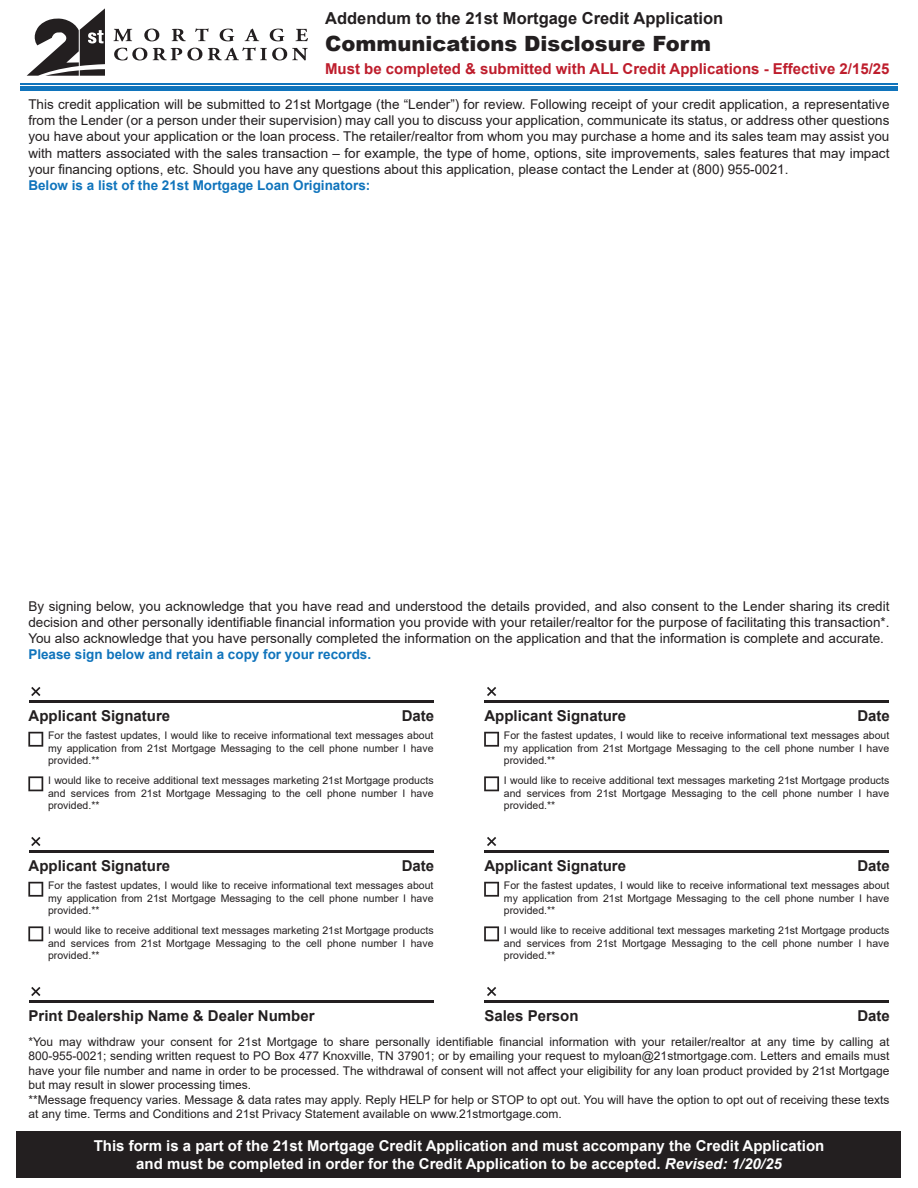
<style>
.page{position:relative;width:918px;height:1188px;background:#fff}
.page>*{position:absolute;margin:0;border:0;box-sizing:border-box;transform-origin:0 0}
.t1{font:900 21px "Arial";color:#231f20}
.t2{font:700 16.5px "Arial";color:#231f20}
.t3{font:700 15px/18px "Arial";color:#fff;text-align:center}
.t4{font:700 15px "Arial";color:#231f20}
.t5{font:700 15px "Arial";color:#be1d2c}
.t6{font:13.5px/16.2px "Arial";color:#231f20;text-align:justify}
.t7{font:700 13.5px "Arial";color:#1074bc}
.t8{font:12px/14.4px "Arial";color:#231f20}
.t9{font:10.5px/12.6px "Arial";color:#231f20;text-align:justify}
.s1{font-style:italic}
</style>
<div class="page">
<svg style="left:114px;top:48px;width:33px;height:12px"></svg>
<svg style="left:153px;top:48px;width:49px;height:12px"></svg>
<svg style="left:208px;top:47px;width:100px;height:13px"></svg>
<svg style="left:113px;top:29px;width:19px;height:12px"></svg>
<svg style="left:144px;top:29px;width:15px;height:12px"></svg>
<svg style="left:172px;top:29px;width:14px;height:12px"></svg>
<svg style="left:195px;top:28px;width:14px;height:13px"></svg>
<svg style="left:220px;top:29px;width:14px;height:12px"></svg>
<svg style="left:245px;top:29px;width:14px;height:12px"></svg>
<svg style="left:270px;top:29px;width:14px;height:12px"></svg>
<svg style="left:296px;top:29px;width:12px;height:12px"></svg>
<svg style="left:27px;top:8px;width:78px;height:68px"></svg>
<hr style="left:20px;top:90px;width:878px;height:1px;background:#1074bc">
<hr style="left:20px;top:84px;width:878px;height:1px;background:#1074bc">
<hr style="left:20px;top:86px;width:878px;height:2px;background:#1074bc">
<hr style="left:29px;top:700px;width:405px;height:3px;background:#231f20">
<svg style="left:28px;top:732px;width:15px;height:15px"></svg>
<svg style="left:28px;top:776px;width:15px;height:15px"></svg>
<svg style="left:31px;top:687px;width:9px;height:9px"></svg>
<hr style="left:29px;top:850px;width:405px;height:3px;background:#231f20">
<svg style="left:28px;top:882px;width:15px;height:15px"></svg>
<svg style="left:28px;top:926px;width:15px;height:15px"></svg>
<svg style="left:31px;top:837px;width:9px;height:9px"></svg>
<hr style="left:484px;top:700px;width:405px;height:3px;background:#231f20">
<svg style="left:484px;top:732px;width:15px;height:15px"></svg>
<svg style="left:484px;top:776px;width:15px;height:15px"></svg>
<svg style="left:487px;top:687px;width:9px;height:9px"></svg>
<hr style="left:484px;top:850px;width:405px;height:3px;background:#231f20">
<svg style="left:484px;top:882px;width:15px;height:15px"></svg>
<svg style="left:484px;top:926px;width:15px;height:15px"></svg>
<svg style="left:487px;top:837px;width:9px;height:9px"></svg>
<hr style="left:29px;top:1000px;width:405px;height:3px;background:#231f20">
<svg style="left:31px;top:987px;width:9px;height:9px"></svg>
<hr style="left:484px;top:1000px;width:405px;height:3px;background:#231f20">
<svg style="left:487px;top:987px;width:9px;height:9px"></svg>
<div style="left:17px;top:1132px;width:884px;height:46px;background:#231f20"></div>
<h2 class="t2" style="left:325px;top:7px;width:400px">Addendum to the 21st Mortgage Credit Application</h2>
<h3 class="t5" style="left:325px;top:58px;width:566px">Must be completed &amp; submitted with ALL Credit Applications - Effective 2/15/25</h3>
<p class="t6" style="left:28px;top:96px;width:863px">This credit application will be submitted to 21st Mortgage (the “Lender”) for review. Following receipt of your credit application, a representative from the Lender (or a person under their supervision) may call you to discuss your application, communicate its status, or address other questions you have about your application or the loan process. The retailer/realtor from whom you may purchase a home and its sales team may assist you with matters associated with the sales transaction – for example, the type of home, options, site improvements, sales features that may impact your financing options, etc. Should you have any questions about this application, please contact the Lender at (800) 955-0021.</p>
<p class="t7" style="left:28px;top:176px;width:344px">Below is a list of the 21st Mortgage Loan Originators:</p>
<h1 class="t1" style="left:325px;top:28px;width:387px">Communications Disclosure Form</h1>
<p class="t6" style="left:28px;top:598px;width:863px">By signing below, you acknowledge that you have read and understood the details provided, and also consent to the Lender sharing its credit decision and other personally identifiable financial information you provide with your retailer/realtor for the purpose of facilitating this transaction*.<br>You also acknowledge that you have personally completed the information on the application and that the information is complete and accurate.</p>
<p class="t7" style="left:28px;top:645px;width:344px">Please sign below and retain a copy for your records.</p>
<h3 class="t4" style="left:29px;top:705px;width:143px">Applicant Signature</h3>
<h3 class="t4" style="left:402px;top:705px;width:34px">Date</h3>
<p class="t9" style="left:48px;top:729px;width:387px">For the fastest updates, I would like to receive informational text messages about my application from 21st Mortgage Messaging to the cell phone number I have provided.**</p>
<p class="t9" style="left:48px;top:774px;width:387px">I would like to receive additional text messages marketing 21st Mortgage products and services from 21st Mortgage Messaging to the cell phone number I have provided.**</p>
<h3 class="t4" style="left:29px;top:855px;width:143px">Applicant Signature</h3>
<h3 class="t4" style="left:402px;top:855px;width:34px">Date</h3>
<p class="t9" style="left:48px;top:879px;width:387px">For the fastest updates, I would like to receive informational text messages about my application from 21st Mortgage Messaging to the cell phone number I have provided.**</p>
<p class="t9" style="left:48px;top:924px;width:387px">I would like to receive additional text messages marketing 21st Mortgage products and services from 21st Mortgage Messaging to the cell phone number I have provided.**</p>
<h3 class="t4" style="left:484px;top:705px;width:143px">Applicant Signature</h3>
<h3 class="t4" style="left:857px;top:705px;width:34px">Date</h3>
<p class="t9" style="left:504px;top:729px;width:387px">For the fastest updates, I would like to receive informational text messages about my application from 21st Mortgage Messaging to the cell phone number I have provided.**</p>
<p class="t9" style="left:504px;top:774px;width:387px">I would like to receive additional text messages marketing 21st Mortgage products and services from 21st Mortgage Messaging to the cell phone number I have provided.**</p>
<h3 class="t4" style="left:484px;top:855px;width:143px">Applicant Signature</h3>
<h3 class="t4" style="left:857px;top:855px;width:34px">Date</h3>
<p class="t9" style="left:504px;top:879px;width:387px">For the fastest updates, I would like to receive informational text messages about my application from 21st Mortgage Messaging to the cell phone number I have provided.**</p>
<p class="t9" style="left:504px;top:924px;width:387px">I would like to receive additional text messages marketing 21st Mortgage products and services from 21st Mortgage Messaging to the cell phone number I have provided.**</p>
<h3 class="t4" style="left:29px;top:1005px;width:287px">Print Dealership Name &amp; Dealer Number</h3>
<h3 class="t4" style="left:484px;top:1005px;width:96px">Sales Person</h3>
<h3 class="t4" style="left:857px;top:1005px;width:34px">Date</h3>
<p class="t8" style="left:28px;top:1034px;width:863px">*You may withdraw your consent for 21st Mortgage to share personally identifiable financial information with your retailer/realtor at any time by calling at 800-955-0021; sending written request to PO Box 477 Knoxville, TN 37901; or by emailing your request to myloan@21stmortgage.com. Letters and emails must have your file number and name in order to be processed. The withdrawal of consent will not affect your eligibility for any loan product provided by 21st Mortgage but may result in slower processing times.<br>**Message frequency varies. Message &amp; data rates may apply. Reply HELP for help or STOP to opt out. You will have the option to opt out of receiving these texts at any time. Terms and Conditions and 21st Privacy Statement available on www.21stmortgage.com.</p>
<h3 class="t3" style="left:94px;top:1137px;width:732px">This form is a part of the 21st Mortgage Credit Application and must accompany the Credit Application and must be completed in order for the Credit Application to be accepted. <span class="s1">Revised: 1/20/25</span></h3>
</div>
